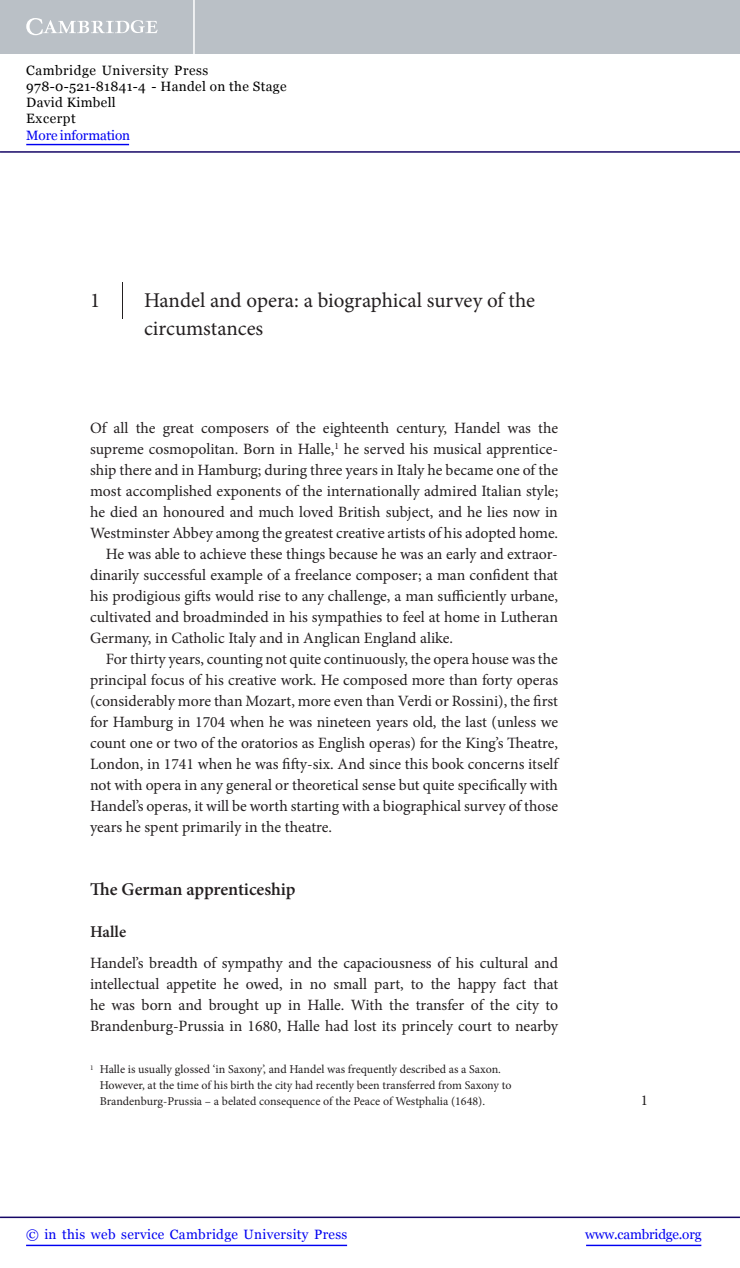
<style>
.page{position:relative;width:740px;height:1268px;background:#fff}
.page>*{position:absolute;margin:0;border:0;box-sizing:border-box;transform-origin:0 0}
.t1{font:21px/28.5px "Minion Pro";color:#231f20}
.t2{font:600 18px "Minion Pro";color:#231f20}
.t3{font:600 16.5px "Minion Pro";letter-spacing:.005em;color:#231f20}
.t4{font:15.75px/21px "Minion Pro";color:#231f20;text-align:justify}
.t5{font:15px "Minion Pro";color:#231f20}
.t6{font:13.5px/16.2px "Georgia";letter-spacing:.025em;color:#000}
.t7{font:13.5px "Georgia";letter-spacing:.025em;color:#0000f1}
.t8{font:13.5px "Georgia";letter-spacing:-.015em;color:#0000f1}
.t9{font:13.5px "Georgia";letter-spacing:-.01em;color:#0000f1}
.t10{font:12px/15.8px "Minion Pro";color:#231f20}
</style>
<div class="page">
<hr style="left:122px;top:282px;width:1px;height:36px;background:#231f20">
<div style="left:0;top:0;width:740px;height:54px;background:#bac0c6"></div>
<svg style="left:26px;top:18px;width:132px;height:17px"></svg>
<hr style="left:193px;top:0;width:2px;height:54px;background:#fff">
<hr style="left:0;top:151px;width:740px;height:2px;background:#150666">
<hr style="left:586px;top:1245px;width:115px;height:1px;background:#0000f1">
<hr style="left:0;top:1216px;width:740px;height:2px;background:#150666">
<hr style="left:26px;top:1245px;width:321px;height:1px;background:#0000f1">
<hr style="left:26px;top:144px;width:103px;height:1px;background:#0000f1">
<p class="t6" style="left:26px;top:62px;width:262px">Cambridge University Press<br>978-0-521-81841-4 - Handel on the Stage<br>David Kimbell<br>Excerpt</p>
<p class="t9" style="left:26px;top:127px;width:105px">More information</p>
<h1 class="t1" style="left:90px;top:287px;width:12px">1</h1>
<h1 class="t1" style="left:144px;top:287px;width:393px">Handel and opera: a biographical survey of the circumstances</h1>
<p class="t4" style="left:90px;top:418px;width:470px">Of all the great composers of the eighteenth century, Handel was the</p>
<p class="t4" style="left:90px;top:439px;width:469px">supreme cosmopolitan. Born in H alle, <sup>1</sup> he served his musical apprentice-</p>
<p class="t4" style="left:90px;top:460px;width:470px">ship there and in Ham burg; during three years in Italy he became one of the</p>
<p class="t4" style="left:90px;top:481px;width:470px">most accomplished exponents of the internationally admired Italian style;</p>
<p class="t4" style="left:90px;top:502px;width:469px">he died an honoured and much loved British subject, and he lies now in</p>
<p class="t4" style="left:90px;top:523px;width:470px">Westm inster Abbey among the greatest creative artists of his adopted home.</p>
<p class="t4" style="left:106px;top:544px;width:453px">He was able to achieve these things because he was an early and extraor-</p>
<p class="t4" style="left:90px;top:565px;width:470px">dinarily successful example of a freelance composer; a man confident that</p>
<p class="t4" style="left:90px;top:586px;width:469px">his prodigious gifts would rise to any challenge, a man sufficiently urbane,</p>
<p class="t4" style="left:90px;top:607px;width:469px">cultivated and broadminded in his sympathies to feel at home in Lutheran</p>
<p class="t4" style="left:90px;top:628px;width:365px">Germany, in Catholic Italy and in Anglican England alike.</p>
<p class="t4" style="left:106px;top:649px;width:453px">For thirty years, counting not quite continuously, the opera house was the</p>
<p class="t4" style="left:90px;top:670px;width:470px">principal focus of his creative work. He composed more than forty operas</p>
<p class="t4" style="left:90px;top:691px;width:470px">(considerably more than Moz art, more even than Ve rdi or Rossi ni), the first</p>
<p class="t4" style="left:90px;top:712px;width:469px">for Hamburg in 1704 when he was nineteen years old, the last (unless we</p>
<p class="t4" style="left:90px;top:733px;width:469px">count one or two of the oratorios as English operas) for the King’s The atre,</p>
<p class="t4" style="left:90px;top:754px;width:470px">London, in 1741 when he was fifty-six. And since this book concerns itself</p>
<p class="t4" style="left:90px;top:775px;width:469px">not with opera in any general or theoretical sense but quite specifically with</p>
<p class="t4" style="left:90px;top:796px;width:470px">Handel’s operas, it will be worth starting with a biographical survey of those</p>
<p class="t4" style="left:90px;top:817px;width:244px">years he spent primarily in the theatre.</p>
<p class="t2" style="left:90px;top:882px;width:207px">The German apprenticeship</p>
<p class="t3" style="left:90px;top:925px;width:38px">Halle</p>
<p class="t4" style="left:90px;top:954px;width:470px">Handel’s breadth of sympathy and the capaciousness of his cultural and intellectual appetite he owed, in no small part, to the happy fact that he was born and brought up in Halle. With the transfer of the city to Branden burg-Prussia in 1680, Halle had lost its princely court to nearby</p>
<p class="t10" style="left:100px;top:1063px;width:413px;text-indent:-10px"><sup>1</sup> Halle is usually glossed ‘in Sax ony’, and Handel was frequently described as a Saxon.<br>However, at the time of his birth the city had recently been transferred from Saxony to<br>Brandenburg-Prussia – a belated consequence of the Peace of Westphalia (1648).</p>
<p class="t5" style="left:641px;top:1094px;width:9px">1</p>
<p class="t7" style="left:26px;top:1226px;width:323px">© in this web service Cambridge University Press</p>
<p class="t8" style="left:585px;top:1226px;width:118px">www.cambridge.org</p>
</div>
